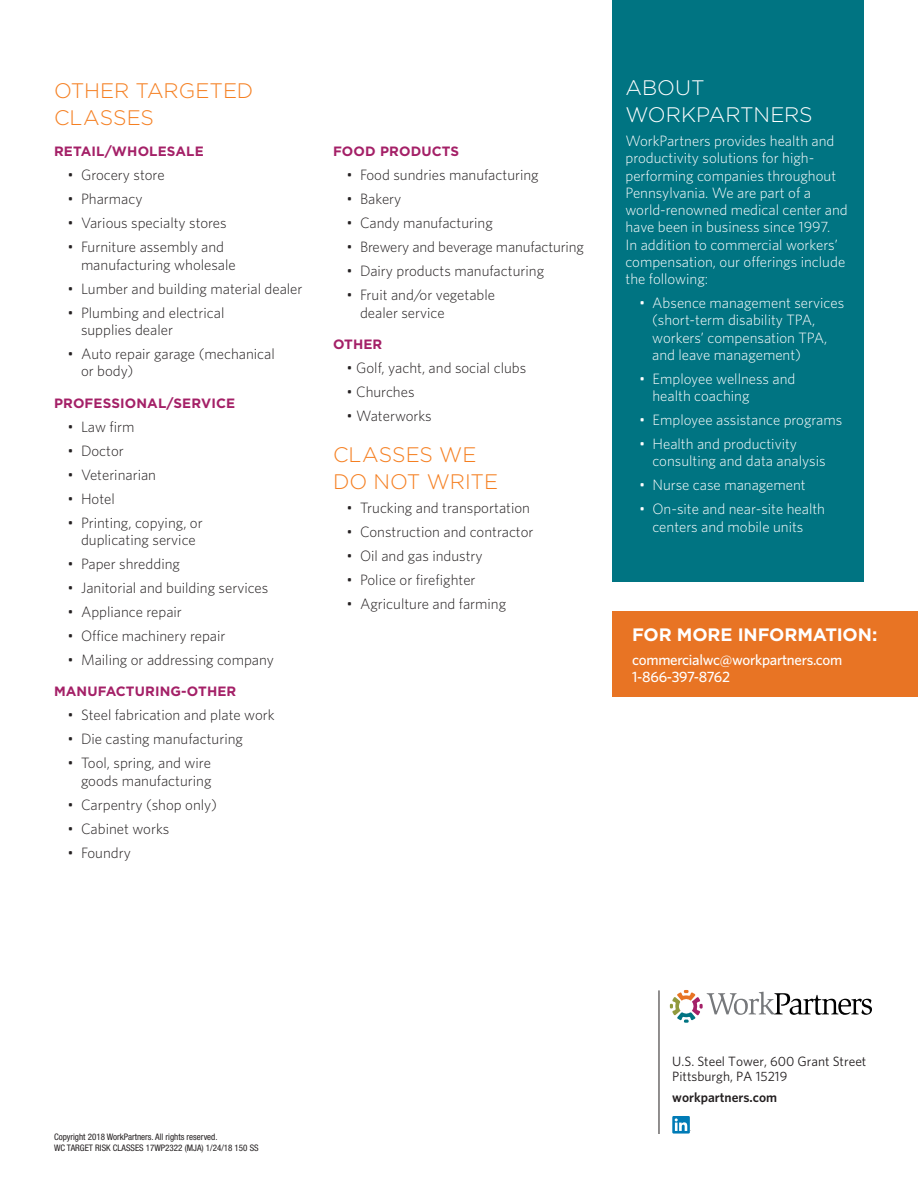
<style>
.page{position:relative;width:918px;height:1188px;background:#fff}
.page>*{position:absolute;margin:0;border:0;box-sizing:border-box;transform-origin:0 0}
.t1{font:300 21px/27px "Gotham";color:#f57f21}
.t2{font:300 21px/27px "Gotham";color:#fff}
.t3{font:700 18px "Gotham";letter-spacing:-.005em;color:#fff}
.t4{font:300 15px/17.2px "Whitney";color:#231f20}
.t5{font:300 15px/17.2px "Whitney";color:#fff}
.t6{font:500 15px/17.2px "Whitney";letter-spacing:-.02em;color:#fff}
.t7{font:700 13.5px "Gotham";letter-spacing:.01em;color:#a42067}
.t8{font:13.5px/15px "Whitney";color:#231f20}
.t9{font:600 13.5px "Whitney";color:#231f20}
.t10{font:condensed 9px/10.5px "Helvetica Neue LT Pro";color:#231f20}
</style>
<div class="page">
<svg style="left:672px;top:1116px;width:18px;height:18px"></svg>
<svg style="left:675px;top:1118px;width:12px;height:13px"></svg>
<hr style="left:659px;top:990px;width:1px;height:144px;background:#231f20">
<svg style="left:670px;top:990px;width:202px;height:33px"></svg>
<div style="left:612px;top:0;width:252px;height:581px;background:#007482"></div>
<div style="left:612px;top:611px;width:306px;height:86px;background:#e87424"></div>
<h1 class="t1" style="left:54px;top:76px;width:201px">OTHER TARGETED<br>CLASSES</h1>
<p class="t7" style="left:54px;top:143px;width:151px">RETAIL/WHOLESALE</p>
<p class="t4" style="left:68px;top:166px;width:99px">• Grocery store</p>
<p class="t4" style="left:68px;top:190px;width:77px">• Pharmacy</p>
<p class="t4" style="left:68px;top:214px;width:161px">• Various specialty stores</p>
<p class="t4" style="left:81px;top:238px;width:156px;text-indent:-14px">• Furniture assembly and manufacturing wholesale</p>
<p class="t4" style="left:68px;top:279px;width:237px">• Lumber and building material dealer</p>
<p class="t4" style="left:81px;top:303px;width:145px;text-indent:-14px">• Plumbing and electrical supplies dealer</p>
<p class="t4" style="left:81px;top:344px;width:195px;text-indent:-14px">• Auto repair garage (mechanical or body)</p>
<p class="t7" style="left:54px;top:394px;width:183px">PROFESSIONAL/SERVICE</p>
<p class="t4" style="left:68px;top:417px;width:69px">• Law firm</p>
<p class="t4" style="left:68px;top:441px;width:58px">• Doctor</p>
<p class="t4" style="left:68px;top:465px;width:90px">• Veterinarian</p>
<p class="t4" style="left:68px;top:489px;width:49px">• Hotel</p>
<p class="t4" style="left:68px;top:513px;width:137px;text-align:center">• Printing, copying, or duplicating service</p>
<p class="t4" style="left:68px;top:554px;width:114px">• Paper shredding</p>
<p class="t4" style="left:68px;top:578px;width:202px">• Janitorial and building services</p>
<p class="t4" style="left:68px;top:602px;width:116px">• Appliance repair</p>
<p class="t4" style="left:68px;top:626px;width:160px">• Office machinery repair</p>
<p class="t4" style="left:68px;top:650px;width:208px">• Mailing or addressing company</p>
<p class="t7" style="left:54px;top:683px;width:184px">MANUFACTURING-OTHER</p>
<p class="t4" style="left:68px;top:706px;width:209px">• Steel fabrication and plate work</p>
<p class="t4" style="left:68px;top:730px;width:177px">• Die casting manufacturing</p>
<p class="t4" style="left:68px;top:754px;width:146px;text-align:right">• Tool, spring, and wire goods manufacturing</p>
<p class="t4" style="left:68px;top:795px;width:151px">• Carpentry (shop only)</p>
<p class="t4" style="left:68px;top:819px;width:103px">• Cabinet works</p>
<p class="t4" style="left:68px;top:843px;width:65px">• Foundry</p>
<p class="t7" style="left:333px;top:143px;width:128px">FOOD PRODUCTS</p>
<p class="t4" style="left:346px;top:166px;width:194px">• Food sundries manufacturing</p>
<p class="t4" style="left:346px;top:190px;width:56px">• Bakery</p>
<p class="t4" style="left:346px;top:214px;width:148px">• Candy manufacturing</p>
<p class="t4" style="left:346px;top:238px;width:239px">• Brewery and beverage manufacturing</p>
<p class="t4" style="left:346px;top:262px;width:199px">• Dairy products manufacturing</p>
<p class="t4" style="left:360px;top:286px;width:137px;text-indent:-14px">• Fruit and/or vegetable dealer service</p>
<p class="t7" style="left:333px;top:335px;width:51px">OTHER</p>
<p class="t4" style="left:346px;top:359px;width:181px">• Golf, yacht, and social clubs</p>
<p class="t4" style="left:346px;top:383px;width:70px">• Churches</p>
<p class="t4" style="left:346px;top:407px;width:87px">• Waterworks</p>
<h1 class="t1" style="left:333px;top:440px;width:167px">CLASSES WE<br>DO NOT WRITE</h1>
<p class="t4" style="left:346px;top:498px;width:185px">• Trucking and transportation</p>
<p class="t4" style="left:346px;top:522px;width:189px">• Construction and contractor</p>
<p class="t4" style="left:346px;top:546px;width:138px">• Oil and gas industry</p>
<p class="t4" style="left:346px;top:570px;width:131px">• Police or firefighter</p>
<p class="t4" style="left:346px;top:594px;width:161px">• Agriculture and farming</p>
<h1 class="t2" style="left:626px;top:74px;width:189px">ABOUT<br>WORKPARTNERS</h1>
<p class="t5" style="left:626px;top:132px;width:224px">WorkPartners provides health and productivity solutions for high&shy;performing companies throughout<br>Pennsylvania. We are part of a world-renowned medical center and have been in business since 1997.<br>In addition to commercial workers’ compensation, our offerings include the following:</p>
<p class="t5" style="left:652px;top:294px;width:193px;text-indent:-13px">• Absence management services (short-term disability TPA, workers’ compensation TPA, and leave management)</p>
<p class="t5" style="left:652px;top:370px;width:144px;text-indent:-14px">• Employee wellness and health coaching</p>
<p class="t5" style="left:639px;top:411px;width:205px">• Employee assistance programs</p>
<p class="t5" style="left:652px;top:435px;width:175px;text-indent:-14px">• Health and productivity consulting and data analysis</p>
<p class="t5" style="left:639px;top:476px;width:168px">• Nurse case management</p>
<p class="t5" style="left:639px;top:500px;width:188px;text-align:center">• On-site and near-site health centers and mobile units</p>
<p class="t3" style="left:632px;top:622px;width:247px">FOR MORE INFORMATION:</p>
<p class="t6" style="left:632px;top:650px;width:212px">commercialwc@workpartners.com<br>1-866-397-8762</p>
<p class="t10" style="left:54px;top:1132px;width:206px">Copyright 2018 WorkPartners. All rights reserved.<br>WC TARGET RISK CLASSES 17WP2322 (MJA) 1/24/18 150 SS</p>
<p class="t8" style="left:672px;top:1053px;width:196px">U.S. Steel Tower, 600 Grant Street<br>Pittsburgh, PA 15219</p>
<p class="t9" style="left:672px;top:1089px;width:106px">workpartners.com</p>
</div>
